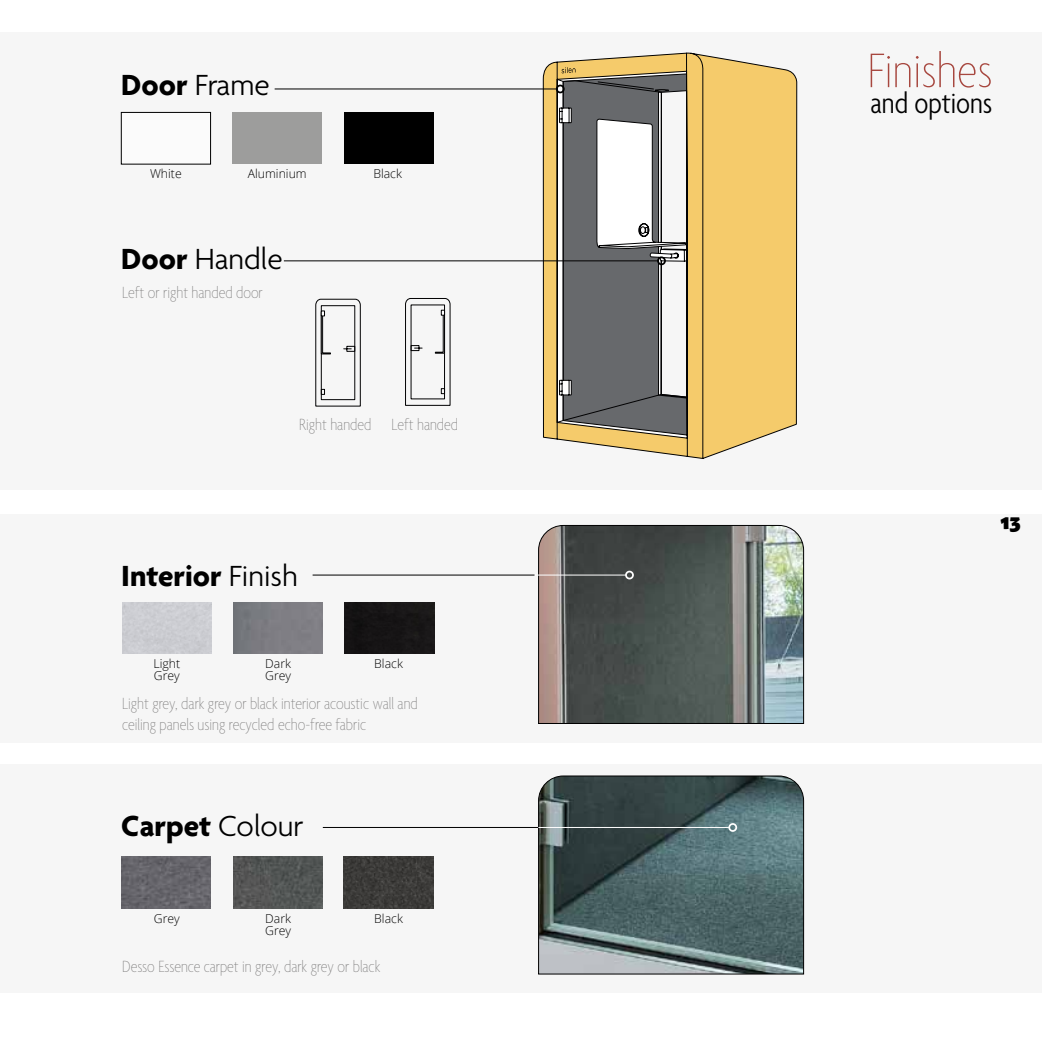
<style>
.page{position:relative;width:1042px;height:1042px;background:#fff}
.page>*{position:absolute;margin:0;border:0;box-sizing:border-box;transform-origin:0 0}
.t1{font:100 condensed 52.5px "Agenda";color:#a7473f}
.t2{font:700 31.5px "Agenda";color:#000}
.t3{font:300 31.5px "Agenda";color:#000}
.t4{font:300 condensed 31.5px "Agenda";color:#000}
.t5{font:900 21px "Macho";color:#000}
.t6{font:100 condensed 17.5px/21px "Agenda";color:#7c7b7b}
.t7{font:300 12.25px/12.2px "Open Sans";color:#000}
.s1{font-weight:700}
.s2{font-weight:300}
</style>
<div class="page">
<div style="left:0;top:32px;width:1042px;height:458px;background:#f6f6f6"></div>
<svg style="left:543px;top:52px;width:254px;height:407px;background:#eac674"></svg>
<svg style="left:561px;top:67px;width:14px;height:6px"></svg>
<svg style="left:556px;top:79px;width:134px;height:344px"></svg>
<div style="left:0;top:514px;width:1042px;height:229px;background:#f6f6f6"></div>
<div style="left:0;top:764px;width:1042px;height:229px;background:#f6f6f6"></div>
<svg style="left:538px;top:525px;width:266px;height:199px;background:#656b67"></svg>
<svg style="left:538px;top:775px;width:266px;height:199px;background:#526768"></svg>
<img style="left:121px;top:856px;width:90px;height:52px">
<img style="left:234px;top:856px;width:89px;height:52px">
<img style="left:344px;top:856px;width:89px;height:52px">
<div style="left:121px;top:112px;width:90px;height:52px;background:#fbfbfb"></div>
<div style="left:121px;top:112px;width:90px;height:52px;border:1px solid #000"></div>
<div style="left:233px;top:112px;width:89px;height:52px;background:#9d9d9c"></div>
<div style="left:345px;top:602px;width:89px;height:52px;background:#171515"></div>
<div style="left:344px;top:112px;width:89px;height:52px;background:#000"></div>
<hr style="left:323px;top:827px;width:215px;height:1px;background:#000">
<hr style="left:538px;top:827px;width:191px;height:1px;background:#fff">
<div style="left:728px;top:823px;width:9px;height:9px;border:2px solid #fff;border-radius:50%"></div>
<hr style="left:313px;top:574px;width:221px;height:1px;background:#000">
<hr style="left:534px;top:574px;width:92px;height:1px;background:#fff">
<div style="left:625px;top:571px;width:9px;height:8px;border:2px solid #fff;border-radius:50%"></div>
<svg style="left:315px;top:298px;width:46px;height:109px"></svg>
<svg style="left:405px;top:298px;width:46px;height:108px"></svg>
<hr style="left:275px;top:89px;width:282px;height:1px;background:#000">
<div style="left:556px;top:85px;width:9px;height:8px;border:2px solid #000;border-radius:50%"></div>
<hr style="left:284px;top:260px;width:374px;height:1px;background:#000">
<div style="left:657px;top:256px;width:9px;height:9px;border:2px solid #000;border-radius:50%"></div>
<h2 class="t3" style="left:121px;top:68px;width:150px"><span class="s1">Door</span> Frame</h2>
<p class="t7" style="left:150px;top:167px;width:33px">White</p>
<p class="t7" style="left:248px;top:167px;width:60px">Aluminium</p>
<h2 class="t3" style="left:121px;top:242px;width:163px"><span class="s1">Door</span> Handle</h2>
<p class="t6" style="left:122px;top:283px;width:142px">Left or right handed door</p>
<p class="t7" style="left:373px;top:167px;width:30px">Black</p>
<p class="t6" style="left:299px;top:415px;width:160px">Right handed Left handed</p>
<h2 class="t2" style="left:121px;top:558px;width:178px">Interior <span class="s2">Finish</span></h2>
<p class="t7" style="left:153px;top:657px;width:28px">Light<br>Grey</p>
<p class="t7" style="left:265px;top:657px;width:27px">Dark<br>Grey</p>
<p class="t7" style="left:374px;top:657px;width:30px">Black</p>
<p class="t6" style="left:122px;top:694px;width:297px">Light grey, dark grey or black interior acoustic wall and ceiling panels using recycled echo-free fabric</p>
<h2 class="t2" style="left:121px;top:809px;width:184px">Carpet <span class="s2">Colour</span></h2>
<p class="t7" style="left:154px;top:912px;width:27px">Grey</p>
<p class="t7" style="left:265px;top:912px;width:27px">Dark<br>Grey</p>
<p class="t7" style="left:374px;top:912px;width:30px">Black</p>
<p class="t6" style="left:122px;top:957px;width:260px">Desso Essence carpet in grey, dark grey or black</p>
<h1 class="t1" style="left:867px;top:42px;width:126px">Finishes</h1>
<h2 class="t4" style="left:870px;top:86px;width:123px">and options</h2>
<p class="t5" style="left:1000px;top:502px;width:22px">13</p>
</div>
